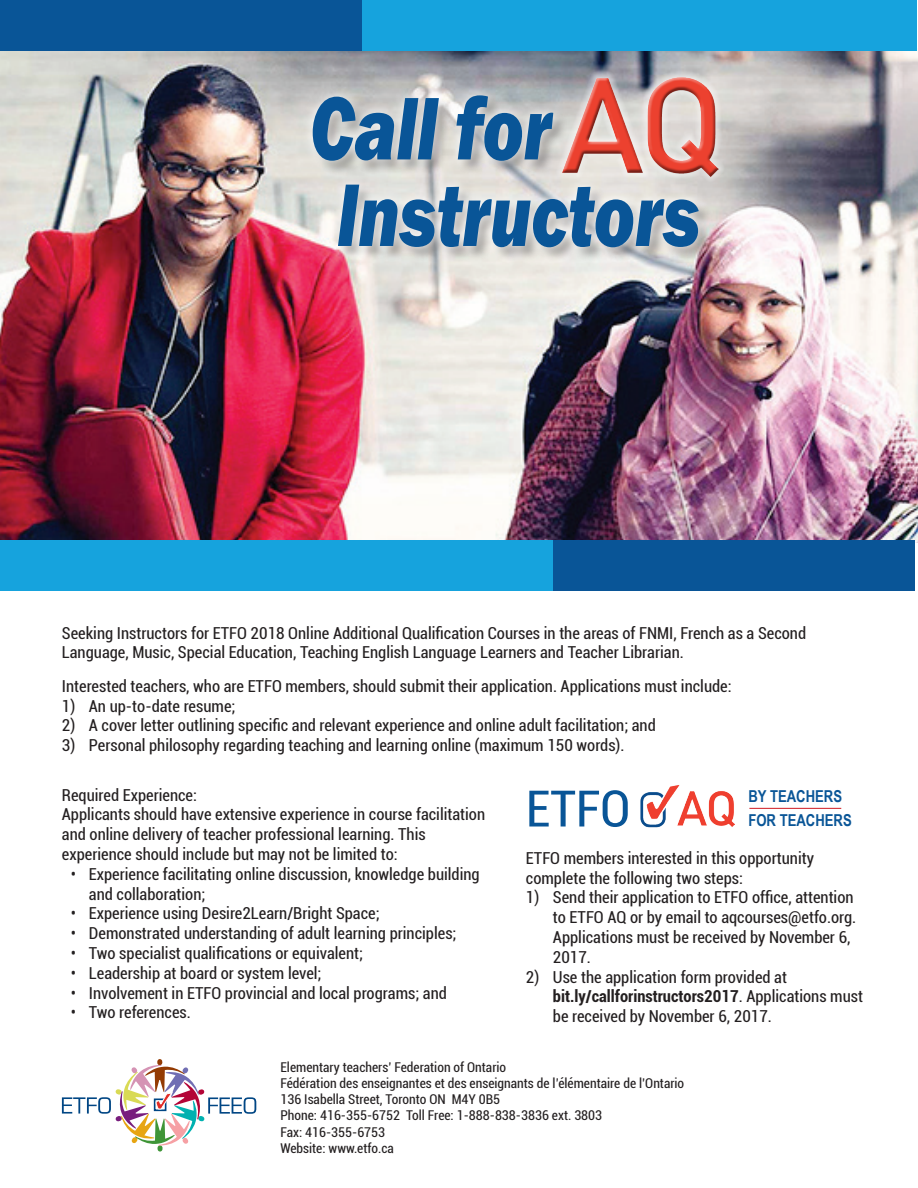
<style>
.page{position:relative;width:918px;height:1188px;background:#fff}
.page>*{position:absolute;margin:0;border:0;box-sizing:border-box;transform-origin:0 0}
.t1{font:italic 800 92.1px/86.6px "Franklin Gothic";color:#095597;scale:.77 1}
.t2{font:condensed 50.4px "Roboto";color:#095597}
.t3{font:condensed 16.5px/19.8px "Roboto";color:#231f20}
.t4{font:700 16.5px/24.2px "Arial Narrow";color:#095597}
.t5{font:condensed 13.5px/16.2px "Roboto";color:#231f20}
.s1{font-weight:700}
</style>
<div class="page">
<img style="left:0;top:51px;width:918px;height:492px">
<div style="left:552px;top:541px;width:363px;height:50px;background:#095597"></div>
<div style="left:0;top:541px;width:552px;height:50px;background:#16a3dd"></div>
<div style="left:0;top:1px;width:363px;height:50px;background:#095597"></div>
<div style="left:363px;top:1px;width:554px;height:50px;background:#16a3dd"></div>
<svg style="left:300px;top:84px;width:410px;height:176px;background:#d9d6d5"></svg>
<svg style="left:556px;top:70px;width:169px;height:113px"></svg>
<img style="left:557px;top:51px;width:161px;height:139px">
<div style="left:559px;top:74px;width:160px;height:101px;background:#fff;opacity:.59"></div>
<div style="left:560px;top:77px;width:159px;height:104px;background:#231f20;opacity:.56"></div>
<img style="left:640px;top:785px;width:36px;height:43px">
<img style="left:676px;top:785px;width:58px;height:42px">
<hr style="left:749px;top:808px;width:92px;height:1px;background:#d1232a">
<svg style="left:62px;top:1059px;width:194px;height:93px"></svg>
<h1 class="t1" style="left:310px;top:86px;width:509px">Call for<br>Instructors</h1>
<p class="t3" style="left:62px;top:622px;width:746px">Seeking Instructors for ETFO 2018 Online Additional Qualification Courses in the areas of FNMI, French as a Second<br>Language, Music, Special Education, Teaching English Language Learners and Teacher Librarian.</p>
<p class="t3" style="left:62px;top:675px;width:671px">Interested teachers, who are ETFO members, should submit their application. Applications must include:</p>
<p class="t3" style="left:62px;top:695px;width:175px">1) An up-to-date resume;</p>
<p class="t3" style="left:62px;top:715px;width:595px">2) A cover letter outlining specific and relevant experience and online adult facilitation; and</p>
<p class="t3" style="left:62px;top:735px;width:564px">3) Personal philosophy regarding teaching and learning online (maximum 150 words).</p>
<p class="t3" style="left:62px;top:784px;width:425px">Required Experience:<br>Applicants should have extensive experience in course facilitation and online delivery of teacher professional learning. This experience should include but may not be limited to:</p>
<p class="t3" style="left:89px;top:863px;width:392px;text-indent:-18px">• Experience facilitating online discussion, knowledge building and collaboration;</p>
<p class="t3" style="left:71px;top:903px;width:310px">• Experience using Desire2Learn/Bright Space;</p>
<p class="t3" style="left:71px;top:923px;width:387px">• Demonstrated understanding of adult learning principles;</p>
<p class="t3" style="left:71px;top:943px;width:294px">• Two specialist qualifications or equivalent;</p>
<p class="t3" style="left:71px;top:962px;width:252px">• Leadership at board or system level;</p>
<p class="t3" style="left:71px;top:982px;width:377px">• Involvement in ETFO provincial and local programs; and</p>
<p class="t3" style="left:71px;top:1002px;width:121px">• Two references.</p>
<h2 class="t2" style="left:526px;top:774px;width:106px">ETFO</h2>
<p class="t4" style="left:748px;top:783px;width:105px">BY TEACHERS<br>FOR TEACHERS</p>
<p class="t3" style="left:526px;top:847px;width:290px">ETFO members interested in this opportunity complete the following two steps:</p>
<p class="t3" style="left:553px;top:887px;width:305px;text-indent:-27px">1) Send their application to ETFO office, attention to ETFO AQ or by email to aqcourses@etfo.org.<br>Applications must be received by November 6, 2017.</p>
<p class="t3" style="left:553px;top:966px;width:312px;text-indent:-27px">2) Use the application form provided at <span class="s1">bit.ly/callforinstructors2017</span>. Applications must be received by November 6, 2017.</p>
<p class="t5" style="left:280px;top:1058px;width:405px">Elementary teachers’ Federation of Ontario<br>Fédération des enseignantes et des enseignants de l’élémentaire de l’Ontario 136 Isabella Street, Toronto ON M4Y 0B5<br>Phone: 416-355-6752 Toll Free: 1-888-838-3836 ext. 3803<br>Fax: 416-355-6753<br>Website: www.etfo.ca</p>
</div>
